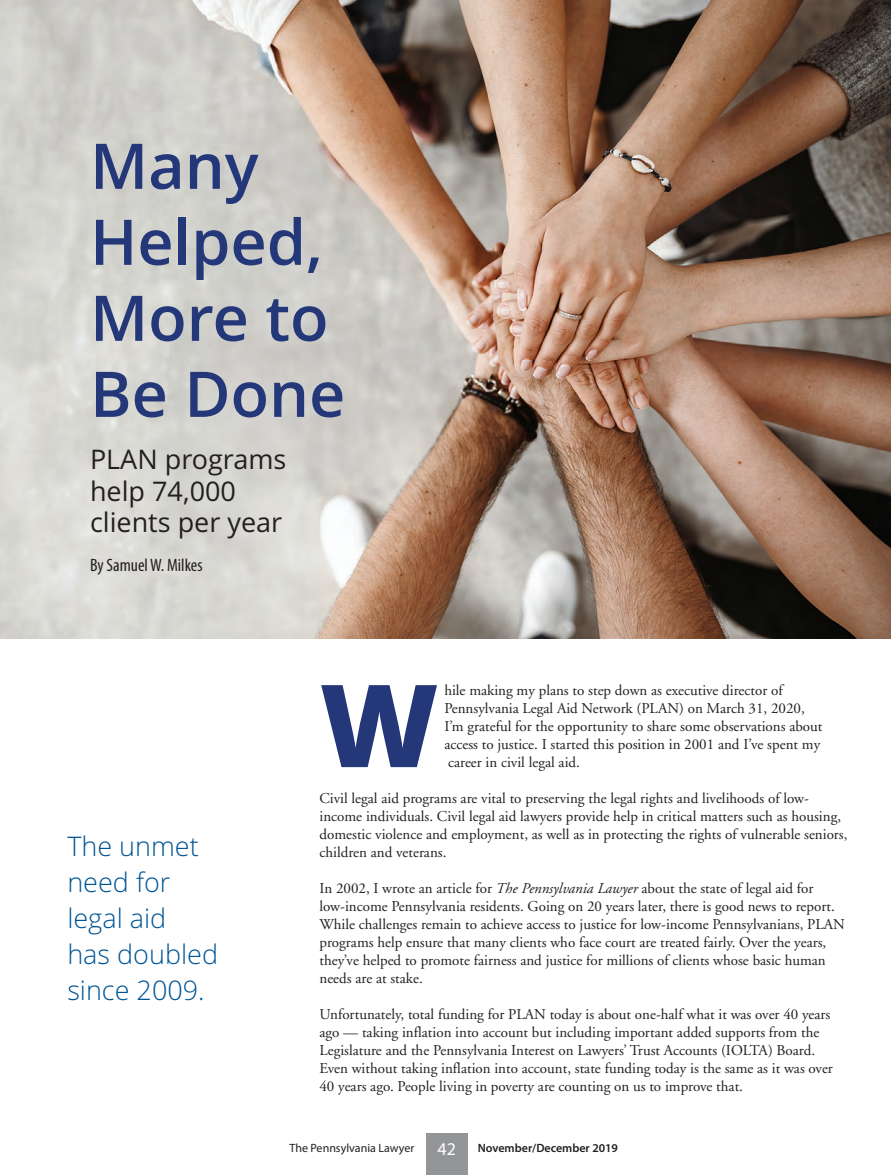
<style>
.page{position:relative;width:891px;height:1175px;background:#fff}
.page>*{position:absolute;margin:0;border:0;box-sizing:border-box;transform-origin:0 0}
.t1{font:800 114.75px "Open Sans";color:#233779}
.t2{font:600 63px/76.1px "Open Sans";color:#233779}
.t3{font:300 27px/36px "Open Sans";color:#005595}
.t4{font:27px/31.5px "Open Sans";color:#231f20}
.t5{font:condensed 18px "Myriad Pro";color:#231f20}
.t6{font:18px "Myriad";color:#fff}
.t7{font:15px/18px "Adobe Garamond";color:#231f20}
.t8{font:12px "Myriad Pro";color:#231f20}
.t9{font:600 12px "Myriad Pro";color:#231f20}
.s1{font-style:italic}
</style>
<div class="page">
<img style="left:0;top:0;width:891px;height:638px">
<div style="left:426px;top:1133px;width:42px;height:41px;background:#939598"></div>
<h2 class="t2" style="left:90px;top:129px;width:257px">Many<br>Helped,<br>More to<br>Be Done</h2>
<h3 class="t4" style="left:90px;top:444px;width:198px">PLAN programs help 74,000 clients per year</h3>
<p class="t5" style="left:90px;top:558px;width:114px">By Samuel W. Milkes</p>
<h3 class="t3" style="left:67px;top:828px;width:152px">The unmet need for legal aid<br>has doubled since 2009.</h3>
<h1 class="t1" style="left:319px;top:660px;width:121px">W</h1>
<p class="t7" style="left:444px;top:682px;width:380px">hile making my plans to step down as executive director of Pennsylvania Legal Aid Network (PLAN) on March 31, 2020, I’m grateful for the opportunity to share some observations about access to justice. I started this position in 2001 and I’ve spent my career in civil legal aid.</p>
<p class="t7" style="left:319px;top:790px;width:530px">Civil legal aid programs are vital to preserving the legal rights and livelihoods of low&shy;income individuals. Civil legal aid lawyers provide help in critical matters such as housing, domestic violence and employment, as well as in protecting the rights of vulnerable seniors, children and veterans.</p>
<p class="t7" style="left:319px;top:880px;width:527px">In 2002, I wrote an article for <span class="s1">The Pennsylvania Lawyer</span> about the state of legal aid for low-income Pennsylvania residents. Going on 20 years later, there is good news to report.<br>While challenges remain to achieve access to justice for low-income Pennsylvanians, PLAN programs help ensure that many clients who face court are treated fairly. Over the years, they’ve helped to promote fairness and justice for millions of clients whose basic human needs are at stake.</p>
<p class="t7" style="left:319px;top:1006px;width:515px">Unfortunately, total funding for PLAN today is about one-half what it was over 40 years ago — taking inflation into account but including important added supports from the Legislature and the Pennsylvania Interest on Lawyers’ Trust Accounts (IOLTA) Board.<br>Even without taking inflation into account, state funding today is the same as it was over 40 years ago. People living in poverty are counting on us to improve that.</p>
<p class="t6" style="left:437px;top:1141px;width:20px">42</p>
<p class="t8" style="left:289px;top:1143px;width:126px">The Pennsylvania Lawyer</p>
<p class="t9" style="left:478px;top:1143px;width:142px">November/December 2019</p>
</div>
